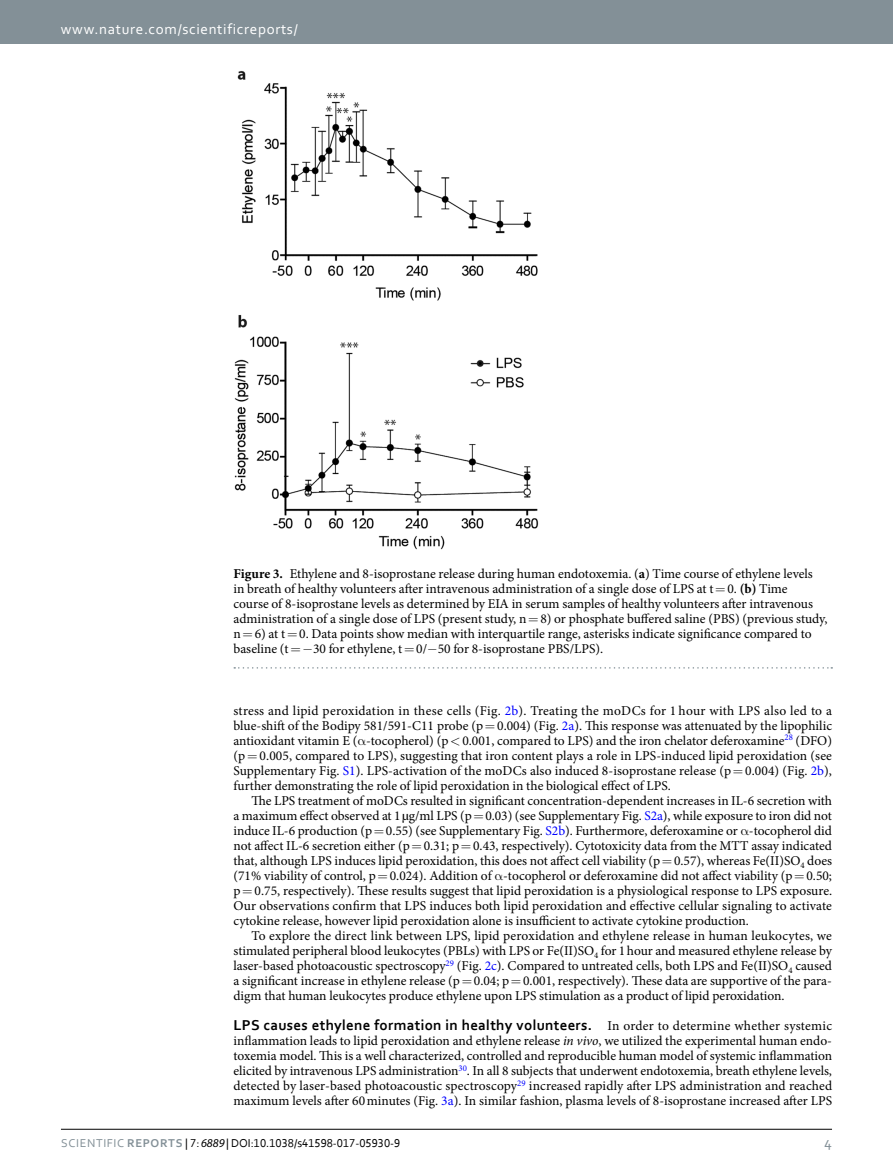
<style>
.page{position:relative;width:893px;height:1174px;background:#fff}
.page>*{position:absolute;margin:0;border:0;box-sizing:border-box;transform-origin:0 0}
.t1{font:700 15px "Corbel";letter-spacing:.015em;color:#000}
.t2{font:15px "Corbel 2";letter-spacing:.045em;color:#fff}
.t3{font:15px "Corbel 2";color:#839097}
.t4{font:13.5px/15px "Minion Pro";color:#000;text-align:justify}
.t5{font:12px "Corbel";color:#000}
.s1{font-weight:700}
.s2{color:#00f}
.s3{font-family:"STIX General"}
.s4{font-family:"Minion Pro";font-weight:400;font-size:13.5px}
.s5{font-style:italic}
.s6{font-family:"Corbel 2";color:#839097}
.s7{font-family:"Corbel Bold 2";color:#839097}
.s8{font-family:"Myriad Pro";font-style:italic}
</style>
<div class="page">
<div style="left:0;top:0;width:893px;height:43px;background:#839097"></div>
<hr style="left:61px;top:1129px;width:771px;height:1px;background:#000">
<img style="left:234px;top:71px;width:305px;height:479px">
<svg style="left:234px;top:667px;width:598px;height:1px"></svg>
<p class="t2" style="left:61px;top:19px;width:238px">www.nature.com/scientificreports/</p>
<p class="t4" style="left:233px;top:566px;width:596px;text-align:left"><span class="s1">Figure 3.</span> Ethylene and 8-isoprostane release during human endotoxemia. (<span class="s1">a</span>) Time course of ethylene levels<br>in breath of healthy volunteers after intravenous administration of a single dose of LPS at t 0. <span class="s1">(b)</span> Time<br>course of 8-isoprostane levels as determined by EIA in serum samples of healthy volunteers after intravenous administration of a single dose of LPS (present study, n 8) or phosphate buffered saline (PBS) (previous study, n 6) at t 0. Data points show median with interquartile range, asterisks indicate significance compared to baseline (t −30 for ethylene, t 0/−50 for 8-isoprostane PBS/LPS).</p>
<p class="t4" style="left:233px;top:703px;width:600px">stress and lipid peroxidation in these cells (Fig. <span class="s2">2b</span>). Treating the moDCs for 1 hour with LPS also led to a blue-shift of the Bodipy 581/591-C11 probe (p 0.004) (Fig. <span class="s2">2a</span>). This response was attenuated by the lipophilic antioxidant vitamin E ( -tocopherol) (p 0.001, compared to LPS) and the iron chelator deferoxamine<sup>28</sup> (DFO) (p 0.005, compared to LPS), suggesting that iron content plays a role in LPS-induced lipid peroxidation (see Supplementary Fig. <span class="s2">S1</span>). LPS-activation of the moDCs also induced 8-isoprostane release (p 0.004) (Fig. <span class="s2">2b</span>), further demonstrating the role of lipid peroxidation in the biological effect of LPS.</p>
<p class="t4" style="left:233px;top:793px;width:600px;text-indent:18px">The LPS treatment of moDCs resulted in significant concentration-dependent increases in IL-6 secretion with a maximum effect observed at 1<span class="s3">µ</span>g/ml LPS (p 0.03) (see Supplementary Fig. <span class="s2">S2a</span>), while exposure to iron did not induce IL-6 production (p 0.55) (see Supplementary Fig. <span class="s2">S2b</span>). Furthermore, deferoxamine or -tocopherol did not affect IL-6 secretion either (p 0.31; p 0.43, respectively). Cytotoxicity data from the MTT assay indicated that, although LPS induces lipid peroxidation, this does not affect cell viability (p 0.57), whereas Fe(II)SO<sub>4</sub> does (71% viability of control, p 0.024). Addition of -tocopherol or deferoxamine did not affect viability (p 0.50; p 0.75, respectively). These results suggest that lipid peroxidation is a physiological response to LPS exposure.<br>Our observations confirm that LPS induces both lipid peroxidation and effective cellular signaling to activate cytokine release, however lipid peroxidation alone is insufficient to activate cytokine production.</p>
<p class="t4" style="left:233px;top:928px;width:600px;text-indent:18px">To explore the direct link between LPS, lipid peroxidation and ethylene release in human leukocytes, we stimulated peripheral blood leukocytes (PBLs) with LPS or Fe(II)SO<sub>4</sub> for 1hour and measured ethylene release by laser-based photoacoustic spectroscopy<sup>29</sup> (Fig. <span class="s2">2c</span>). Compared to untreated cells, both LPS and Fe(II)SO<sub>4</sub> caused a significant increase in ethylene release (p 0.04; p 0.001, respectively). These data are supportive of the para&shy;digm that human leukocytes produce ethylene upon LPS stimulation as a product of lipid peroxidation.</p>
<p class="t1" style="left:233px;top:1016px;width:600px">LPS causes ethylene formation in healthy volunteers. <span class="s4">In order to determine whether systemic</span></p>
<p class="t4" style="left:233px;top:1033px;width:600px">inflammation leads to lipid peroxidation and ethylene release <span class="s5">in vivo</span>, we utilized the experimental human endo&shy;toxemia model. This is a well characterized, controlled and reproducible human model of systemic inflammation elicited by intravenous LPS administration<sup>30</sup>. In all 8 subjects that underwent endotoxemia, breath ethylene levels, detected by laser-based photoacoustic spectroscopy<sup>29</sup> increased rapidly after LPS administration and reached maximum levels after 60minutes (Fig. <span class="s2">3a</span>). In similar fashion, plasma levels of 8-isoprostane increased after LPS</p>
<p class="t5" style="left:61px;top:1135px;width:341px"><span class="s6">SCIENTIfIC</span> <span class="s7">REPORTS</span> | 7: <span class="s8">6889</span> | DOI:10.1038/s41598-017-05930-9</p>
<p class="t3" style="left:824px;top:1132px;width:9px">4</p>
</div>
